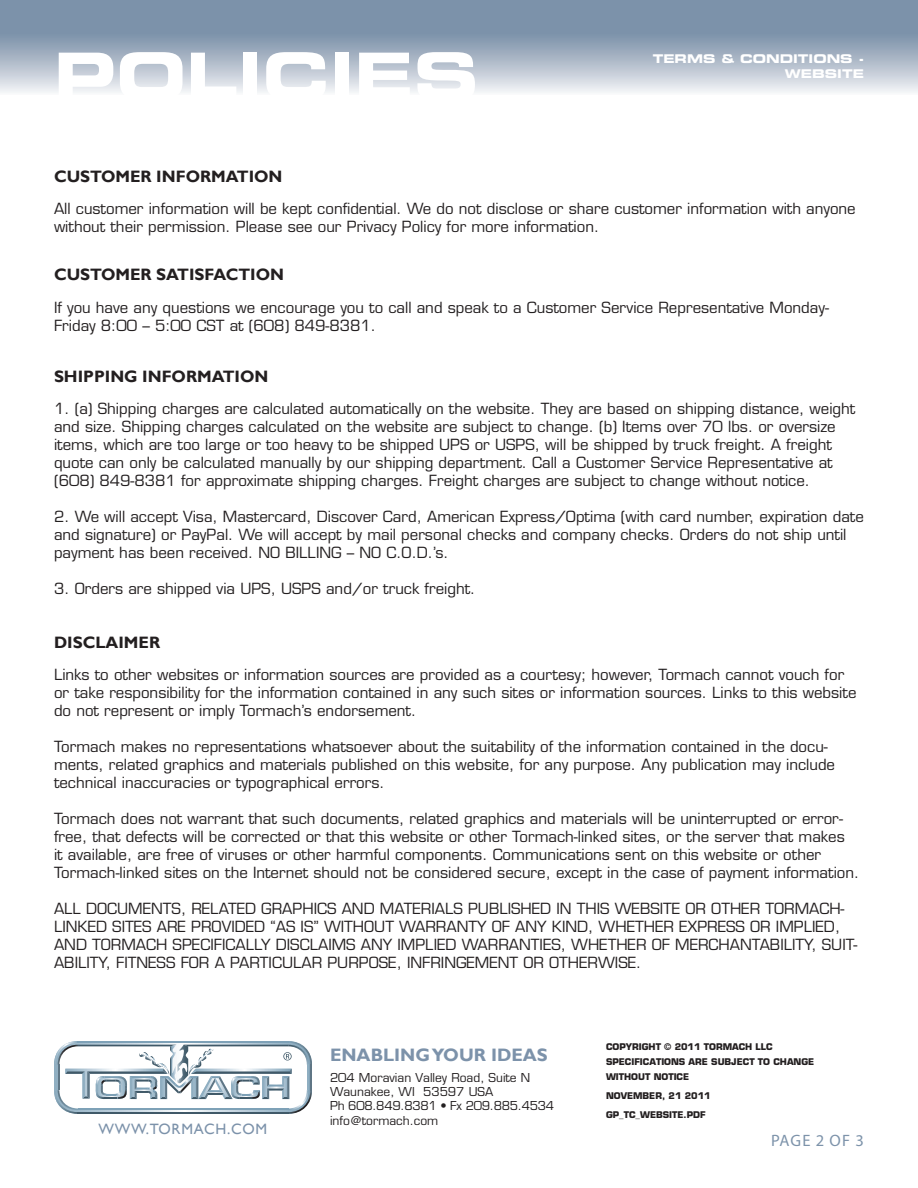
<style>
.page{position:relative;width:918px;height:1188px;background:#fff}
.page>*{position:absolute;margin:0;border:0;box-sizing:border-box;transform-origin:0 0}
.t1{font:63px "Eurostile LT Std Bold Ex 2";color:#fff}
.t2{font:700 18px "Gill Sans";color:#7c92aa}
.t3{font:700 16.5px "Gill Sans";color:#231f20}
.t4{font:16.5px "Myriad Pro";letter-spacing:.06em;color:#7d93aa}
.t5{font:15px/18px "Eurostile LT Std";color:#231f20}
.t6{font:15px "Gill Sans";letter-spacing:.05em;color:#7c92aa}
.t7{font:12px/14.4px "Eurostile LT Std";color:#231f20}
.t8{font:12px "Eurostile LT Std Bold Ex 2";color:#fff}
.t9{font:700 9px/15px "Eurostile LT Std";color:#231f20}
</style>
<div class="page">
<svg style="left:0;top:0;width:918px;height:93px;background:#a0afc0"></svg>
<svg style="left:54px;top:1041px;width:258px;height:73px"></svg>
<h1 class="t1" style="left:54px;top:31px;width:426px">POLICIES</h1>
<p class="t8" style="left:653px;top:50px;width:213px">TERMS &amp; CONDITIONS -</p>
<p class="t8" style="left:785px;top:65px;width:81px">WEBSITE</p>
<p class="t3" style="left:54px;top:167px;width:230px">CUSTOMER INFORMATION</p>
<p class="t5" style="left:54px;top:200px;width:803px">All customer information will be kept confidential. We do not disclose or share customer information with anyone without their permission. Please see our Privacy Policy for more information.</p>
<p class="t3" style="left:54px;top:265px;width:232px">CUSTOMER SATISFACTION</p>
<p class="t5" style="left:54px;top:298px;width:776px">If you have any questions we encourage you to call and speak to a Customer Service Representative Monday-<br>Friday 8:00 – 5:00 CST at (608) 849-8381.</p>
<p class="t3" style="left:54px;top:366px;width:216px">SHIPPING INFORMATION</p>
<p class="t5" style="left:54px;top:400px;width:803px">1. (a) Shipping charges are calculated automatically on the website. They are based on shipping distance, weight and size. Shipping charges calculated on the website are subject to change. (b) Items over 70 lbs. or oversize items, which are too large or too heavy to be shipped UPS or USPS, will be shipped by truck freight. A freight quote can only be calculated manually by our shipping department. Call a Customer Service Representative at (608) 849-8381 for approximate shipping charges. Freight charges are subject to change without notice.</p>
<p class="t5" style="left:54px;top:508px;width:811px">2. We will accept Visa, Mastercard, Discover Card, American Express/Optima (with card number, expiration date and signature) or PayPal. We will accept by mail personal checks and company checks. Orders do not ship until payment has been received. NO BILLING – NO C.O.D.’s.</p>
<p class="t5" style="left:54px;top:580px;width:423px">3. Orders are shipped via UPS, USPS and/or truck freight.</p>
<p class="t3" style="left:54px;top:632px;width:108px">DISCLAIMER</p>
<p class="t5" style="left:54px;top:665px;width:804px">Links to other websites or information sources are provided as a courtesy; however, Tormach cannot vouch for or take responsibility for the information contained in any such sites or information sources. Links to this website do not represent or imply Tormach’s endorsement.</p>
<p class="t5" style="left:54px;top:737px;width:783px">Tormach makes no representations whatsoever about the suitability of the information contained in the docu&shy;ments, related graphics and materials published on this website, for any purpose. Any publication may include technical inaccuracies or typographical errors.</p>
<p class="t5" style="left:54px;top:809px;width:807px">Tormach does not warrant that such documents, related graphics and materials will be uninterrupted or error&shy;free, that defects will be corrected or that this website or other Tormach-linked sites, or the server that makes<br>it available, are free of viruses or other harmful components. Communications sent on this website or other Tormach-linked sites on the Internet should not be considered secure, except in the case of payment information.</p>
<p class="t5" style="left:54px;top:899px;width:805px">ALL DOCUMENTS, RELATED GRAPHICS AND MATERIALS PUBLISHED IN THIS WEBSITE OR OTHER TORMACH-LINKED SITES ARE PROVIDED “AS IS” WITHOUT WARRANTY OF ANY KIND, WHETHER EXPRESS OR IMPLIED, AND TORMACH SPECIFICALLY DISCLAIMS ANY IMPLIED WARRANTIES, WHETHER OF MERCHANTABILITY, SUIT-ABILITY, FITNESS FOR A PARTICULAR PURPOSE, INFRINGEMENT OR OTHERWISE.</p>
<p class="t6" style="left:99px;top:1120px;width:170px">WWW.TORMACH.COM</p>
<p class="t2" style="left:330px;top:1044px;width:219px">ENABLING YOUR IDEAS</p>
<p class="t7" style="left:330px;top:1070px;width:226px">204 Moravian Valley Road, Suite N<br>Waunakee, WI 53597 USA<br>Ph 608.849.8381 • Fx 209.885.4534 info@tormach.com</p>
<p class="t9" style="left:606px;top:1039px;width:210px">COPYRIGHT © 2011 TORMACH LLC<br>SPECIFICATIONS ARE SUBJECT TO CHANGE<br>WITHOUT NOTICE</p>
<p class="t9" style="left:606px;top:1107px;width:51px">GP_TC_WEBSITE</p>
<p class="t9" style="left:684px;top:1107px;width:23px">.PDF</p>
<p class="t9" style="left:606px;top:1088px;width:44px">NOVEMBER</p>
<p class="t9" style="left:662px;top:1088px;width:50px">, 21 2011</p>
<p class="t4" style="left:771px;top:1131px;width:94px">PAGE 2 OF 3</p>
</div>
